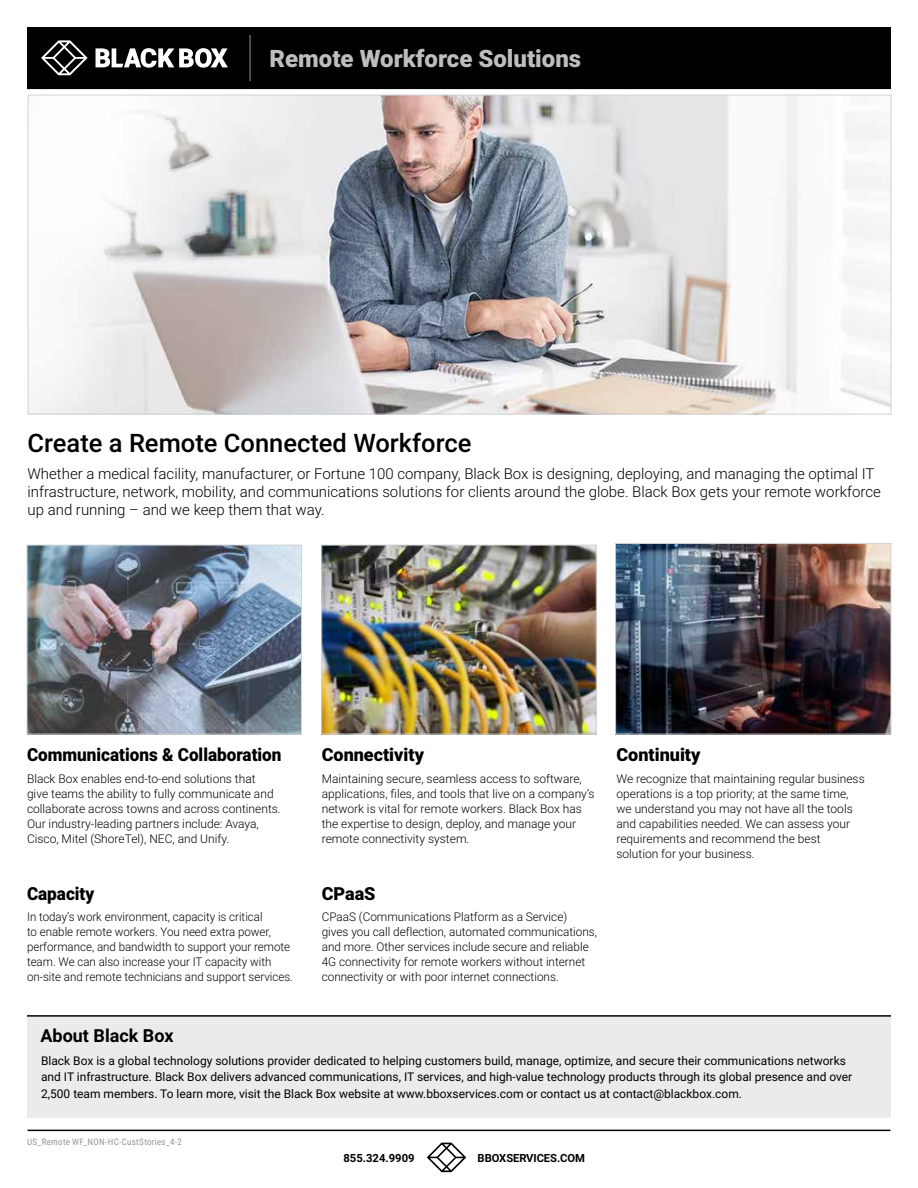
<style>
.page{position:relative;width:918px;height:1188px;background:#fff}
.page>*{position:absolute;margin:0;border:0;box-sizing:border-box;transform-origin:0 0}
.t1{font:500 25.5px "Roboto";color:#000}
.t2{font:900 24px "Roboto";color:#bcbec0}
.t3{font:900 18px "Roboto";color:#000;scale:.95 1}
.t4{font:900 18px "Roboto";color:#000}
.t5{font:700 18px "Roboto";color:#000}
.t6{font:300 15px/18px "Roboto";color:#000}
.t7{font:300 12px/15px "Roboto";color:#000}
.t8{font:12px/16.5px "Roboto";color:#000}
.t9{font:300 12px/15px "Roboto";color:#000;scale:.96 1}
.t10{font:700 11.25px "Roboto";letter-spacing:-.01em;color:#000}
.t11{font:700 11.25px "Roboto";color:#000101}
.t12{font:9px "Roboto Condensed";letter-spacing:.03em;color:#939598}
</style>
<div class="page">
<img style="left:29px;top:547px;width:271px;height:185px">
<div style="left:27px;top:545px;width:275px;height:189px;border:1px solid #d1d3d4"></div>
<img style="left:324px;top:547px;width:270px;height:185px">
<div style="left:322px;top:545px;width:274px;height:189px;border:1px solid #d1d3d4"></div>
<img style="left:617px;top:545px;width:272px;height:187px">
<div style="left:615px;top:543px;width:276px;height:191px;border:1px solid #d1d3d4"></div>
<img style="left:30px;top:97px;width:859px;height:316px">
<div style="left:28px;top:28px;width:862px;height:60px;background:#000"></div>
<div style="left:27px;top:27px;width:864px;height:62px;border:2px solid #000"></div>
<svg style="left:427px;top:1143px;width:39px;height:29px"></svg>
<svg style="left:41px;top:40px;width:47px;height:35px"></svg>
<svg style="left:96px;top:48px;width:132px;height:20px"></svg>
<hr style="left:28px;top:1130px;width:862px;height:1px;background:#000">
<hr style="left:250px;top:35px;width:1px;height:46px;background:#939598">
<div style="left:27px;top:1016px;width:864px;height:101px;background:#ebebec"></div>
<hr style="left:27px;top:1015px;width:864px;height:2px;background:#000">
<h2 class="t2" style="left:270px;top:42px;width:313px">Remote Workforce Solutions</h2>
<h1 class="t1" style="left:28px;top:425px;width:445px">Create a Remote Connected Workforce</h1>
<p class="t6" style="left:28px;top:464px;width:855px">Whether a medical facility, manufacturer, or Fortune 100 company, Black Box is designing, deploying, and managing the optimal IT infrastructure, network, mobility, and communications solutions for clients around the globe. Black Box gets your remote workforce up and running – and we keep them that way.</p>
<h3 class="t3" style="left:27px;top:742px;width:269px">Communications &amp; Collaboration</h3>
<p class="t7" style="left:27px;top:771px;width:255px">Black Box enables end-to-end solutions that<br>give teams the ability to fully communicate and collaborate across towns and across continents.<br>Our industry-leading partners include: Avaya, Cisco, Mitel (ShoreTel), NEC, and Unify.</p>
<h3 class="t3" style="left:27px;top:881px;width:72px">Capacity</h3>
<p class="t9" style="left:27px;top:909px;width:279px">In today’s work environment, capacity is critical<br>to enable remote workers. You need extra power, performance, and bandwidth to support your remote team. We can also increase your IT capacity with on-site and remote technicians and support services.</p>
<h3 class="t5" style="left:40px;top:1023px;width:135px">About Black Box</h3>
<h3 class="t4" style="left:322px;top:742px;width:104px">Connectivity</h3>
<p class="t7" style="left:322px;top:771px;width:274px">Maintaining secure, seamless access to software, applications, files, and tools that live on a company’s network is vital for remote workers. Black Box has the expertise to design, deploy, and manage your remote connectivity system.</p>
<h3 class="t4" style="left:322px;top:881px;width:55px">CPaaS</h3>
<p class="t7" style="left:322px;top:909px;width:277px">CPaaS (Communications Platform as a Service)<br>gives you call deflection, automated communications, and more. Other services include secure and reliable 4G connectivity for remote workers without internet connectivity or with poor internet connections.</p>
<h3 class="t4" style="left:616px;top:742px;width:85px">Continuity</h3>
<p class="t7" style="left:616px;top:771px;width:250px">We recognize that maintaining regular business operations is a top priority; at the same time, we understand you may not have all the tools and capabilities needed. We can assess your requirements and recommend the best solution for your business.</p>
<p class="t8" style="left:41px;top:1052px;width:813px">Black Box is a global technology solutions provider dedicated to helping customers build, manage, optimize, and secure their communications networks and IT infrastructure. Black Box delivers advanced communications, IT services, and high-value technology products through its global presence and over<br>2,500 team members. To learn more, visit the Black Box website at www.bboxservices.com or contact us at contact@blackbox.com.</p>
<p class="t12" style="left:27px;top:1136px;width:157px">US_Remote WF_NON-HC-CustStories_4-2</p>
<p class="t11" style="left:344px;top:1150px;width:73px">855.324.9909</p>
<p class="t10" style="left:478px;top:1150px;width:109px">BBOXSERVICES.COM</p>
</div>
